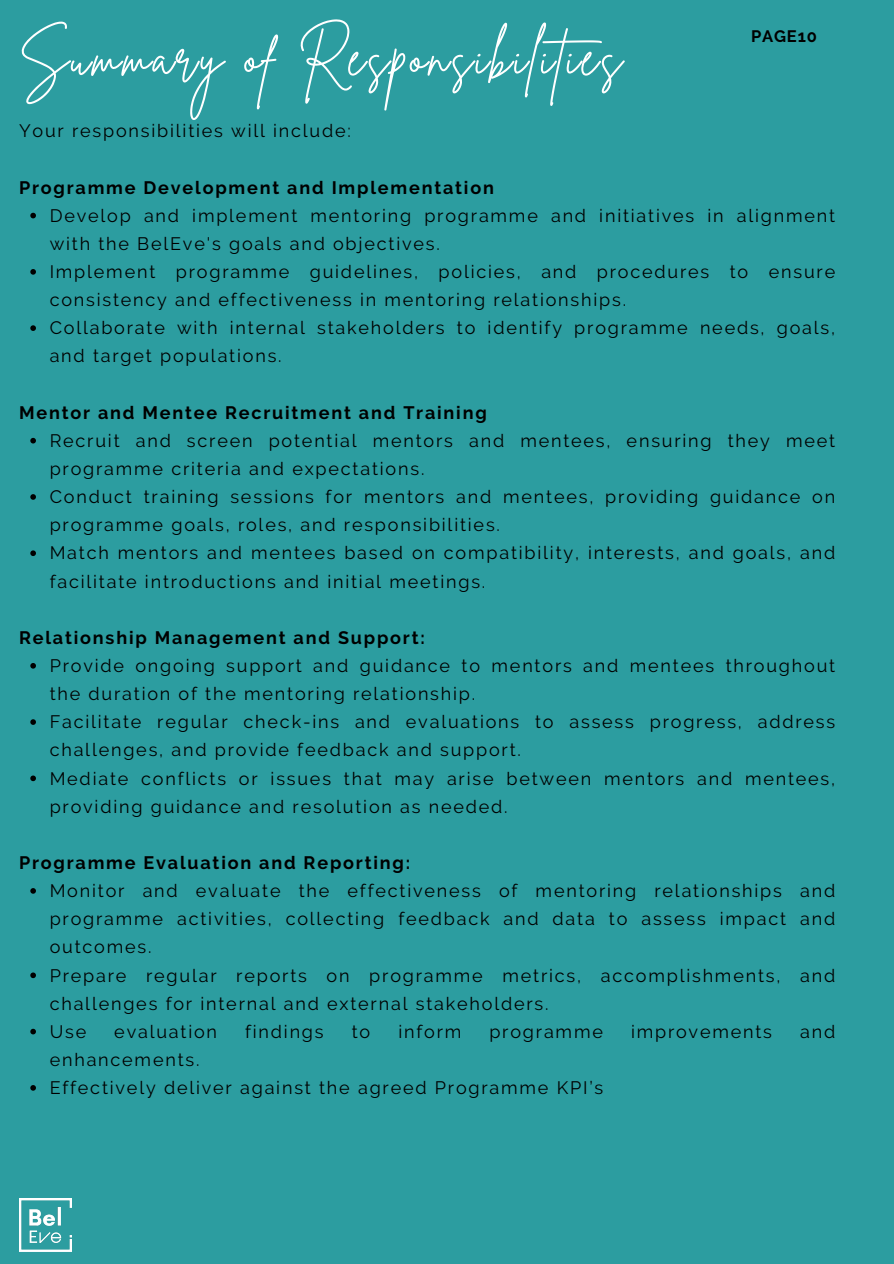
<style>
.page{position:relative;width:894px;height:1264px;background:#fff}
.page>*{position:absolute;margin:0;border:0;box-sizing:border-box;transform-origin:0 0}
.t1{font:52.95px "Brittany Signature";letter-spacing:.05em;color:#fff}
.t2{font:18px/28.2px "Raleway";letter-spacing:.1em;color:#000}
.t3{font:700 18px "Raleway";letter-spacing:.1em;color:#000}
.t4{font:700 16.5px "Raleway";letter-spacing:.05em;color:#000}
</style>
<div class="page">
<div style="left:0;top:0;width:893px;height:1263px;background:#2c9da0"></div>
<svg style="left:30px;top:213px;width:6px;height:5px"></svg>
<svg style="left:30px;top:269px;width:6px;height:6px"></svg>
<svg style="left:30px;top:325px;width:6px;height:6px"></svg>
<svg style="left:30px;top:438px;width:6px;height:5px"></svg>
<svg style="left:30px;top:494px;width:6px;height:6px"></svg>
<svg style="left:30px;top:550px;width:6px;height:6px"></svg>
<svg style="left:30px;top:663px;width:6px;height:5px"></svg>
<svg style="left:30px;top:719px;width:6px;height:6px"></svg>
<svg style="left:30px;top:775px;width:6px;height:6px"></svg>
<svg style="left:30px;top:888px;width:6px;height:5px"></svg>
<svg style="left:30px;top:972px;width:6px;height:6px"></svg>
<svg style="left:30px;top:1028px;width:6px;height:6px"></svg>
<svg style="left:30px;top:1085px;width:6px;height:5px"></svg>
<img style="left:19px;top:1198px;width:53px;height:53px">
<h2 class="t1" style="left:19px;top:22px;width:604px">Summary of Responsibilities</h2>
<p class="t2" style="left:19px;top:117px;width:333px">Your responsibilities will include:</p>
<h3 class="t3" style="left:19px;top:177px;width:476px">Programme Development and Implementation</h3>
<p class="t2" style="left:50px;top:201px;width:786px">Develop and implement mentoring programme and initiatives in alignment with the BelEve's goals and objectives.</p>
<p class="t2" style="left:50px;top:257px;width:786px">Implement programme guidelines, policies, and procedures to ensure consistency and effectiveness in mentoring relationships.</p>
<p class="t2" style="left:50px;top:314px;width:786px">Collaborate with internal stakeholders to identify programme needs, goals, and target populations.</p>
<h3 class="t3" style="left:19px;top:402px;width:469px">Mentor and Mentee Recruitment and Training</h3>
<p class="t2" style="left:50px;top:426px;width:786px">Recruit and screen potential mentors and mentees, ensuring they meet programme criteria and expectations.</p>
<p class="t2" style="left:50px;top:482px;width:786px">Conduct training sessions for mentors and mentees, providing guidance on programme goals, roles, and responsibilities.</p>
<p class="t2" style="left:50px;top:539px;width:786px">Match mentors and mentees based on compatibility, interests, and goals, and facilitate introductions and initial meetings.</p>
<h3 class="t3" style="left:19px;top:627px;width:407px">Relationship Management and Support:</h3>
<p class="t2" style="left:50px;top:651px;width:786px">Provide ongoing support and guidance to mentors and mentees throughout the duration of the mentoring relationship.</p>
<p class="t2" style="left:50px;top:707px;width:786px">Facilitate regular check-ins and evaluations to assess progress, address challenges, and provide feedback and support.</p>
<p class="t2" style="left:50px;top:764px;width:786px">Mediate conflicts or issues that may arise between mentors and mentees, providing guidance and resolution as needed.</p>
<h3 class="t3" style="left:19px;top:852px;width:392px">Programme Evaluation and Reporting:</h3>
<p class="t2" style="left:50px;top:876px;width:786px;text-align:justify">Monitor and evaluate the effectiveness of mentoring relationships and programme activities, collecting feedback and data to assess impact and outcomes.</p>
<p class="t2" style="left:50px;top:961px;width:786px">Prepare regular reports on programme metrics, accomplishments, and challenges for internal and external stakeholders.</p>
<p class="t2" style="left:50px;top:1017px;width:38px">Use</p>
<p class="t2" style="left:114px;top:1017px;width:104px">evaluation</p>
<p class="t2" style="left:245px;top:1017px;width:80px">findings</p>
<p class="t2" style="left:351px;top:1017px;width:20px">to</p>
<p class="t2" style="left:398px;top:1017px;width:64px">inform</p>
<p class="t2" style="left:489px;top:1017px;width:115px">programme</p>
<p class="t2" style="left:630px;top:1017px;width:142px">improvements</p>
<p class="t2" style="left:799px;top:1017px;width:37px">and</p>
<p class="t2" style="left:50px;top:1045px;width:151px">enhancements.</p>
<p class="t2" style="left:50px;top:1073px;width:555px">Effectively deliver against the agreed Programme KPI’s</p>
<h1 class="t4" style="left:750px;top:27px;width:67px">PAGE10</h1>
</div>
